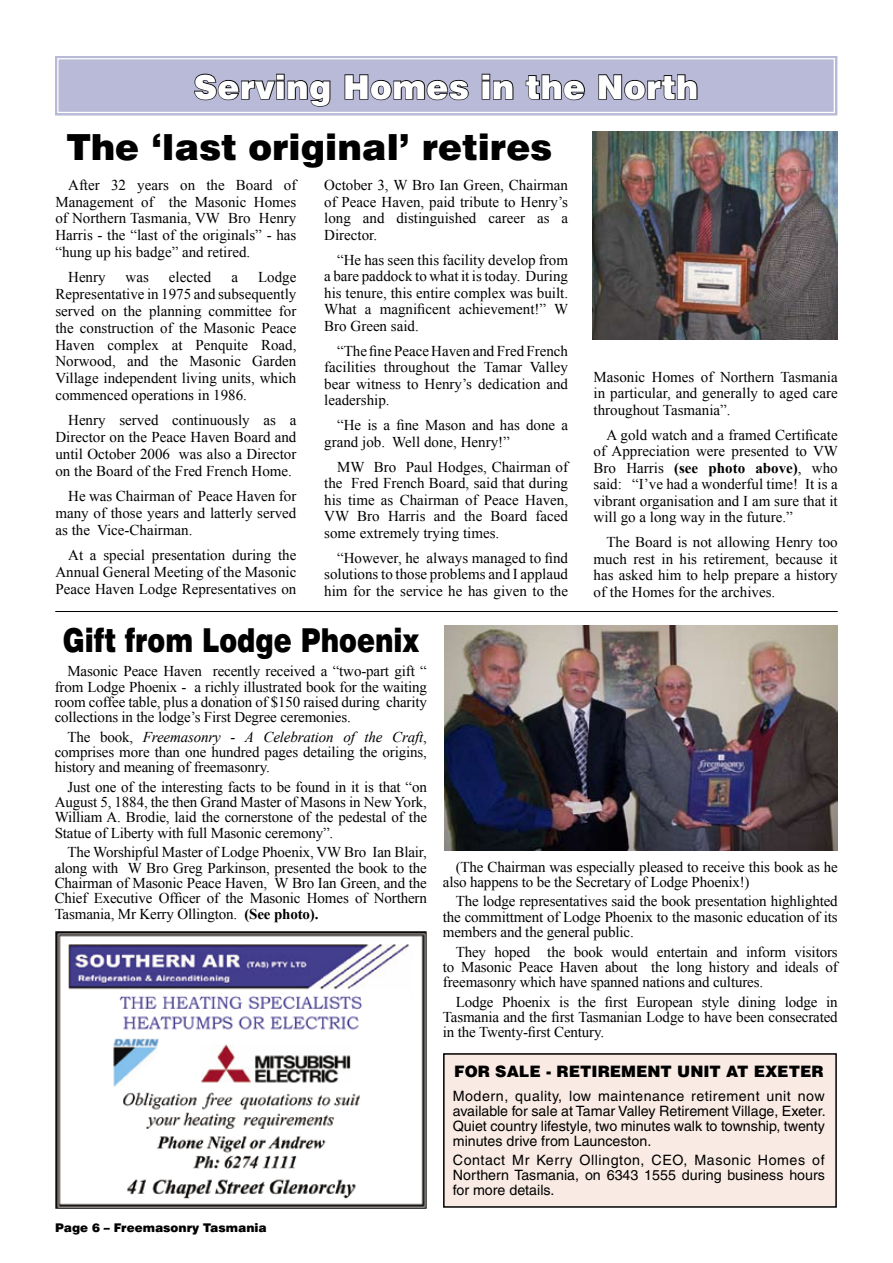
<style>
.page{position:relative;width:893px;height:1263px;background:#fff}
.page>*{position:absolute;margin:0;border:0;box-sizing:border-box;transform-origin:0 0}
.t1{font:900 36px "Swiss 721 BT";color:#000}
.t2{font:900 33px "Swiss 721 BT";letter-spacing:.01em;color:#fff}
.t3{font:900 33px "Swiss 721 BT";color:#000;scale:.82 1}
.t4{font:900 15.75px "Helvetica";color:#000}
.t5{font:15px/16.5px "Times New Roman";color:#000;text-align:justify}
.t6{font:14.25px/15px "Helvetica";color:#000;text-align:justify}
.t7{font:900 12px "Swiss 721 BT";color:#000}
.s1{font-weight:700}
.s2{font-style:italic}
</style>
<div class="page">
<div style="left:444px;top:1054px;width:392px;height:153px;background:#f9ebe3"></div>
<div style="left:443px;top:1053px;width:394px;height:155px;border:2px solid #000"></div>
<img style="left:444px;top:626px;width:393px;height:224px">
<img style="left:55px;top:931px;width:372px;height:278px">
<svg style="left:55px;top:56px;width:783px;height:60px;background:#abacc7"></svg>
<div style="left:57px;top:58px;width:778px;height:55px;border:1px solid #fff"></div>
<img style="left:593px;top:132px;width:245px;height:208px">
<hr style="left:55px;top:611px;width:783px;height:1px;background:#000">
<h2 class="t2" style="left:194px;top:67px;width:506px">Serving Homes in the North</h2>
<h1 class="t1" style="left:67px;top:125px;width:487px">The ‘last original’ retires</h1>
<p class="t5" style="left:55px;top:176px;width:242px;text-indent:13px">After 32 years on the Board of Management of the Masonic Homes of Northern Tasmania, VW Bro Henry Harris - the “last of the originals” - has “hung up his badge” and retired.</p>
<p class="t5" style="left:68px;top:269px;width:39px">Henry</p>
<p class="t5" style="left:126px;top:269px;width:25px">was</p>
<p class="t5" style="left:169px;top:269px;width:44px">elected</p>
<p class="t5" style="left:231px;top:269px;width:8px">a</p>
<p class="t5" style="left:55px;top:269px;width:242px;text-indent:203px">Lodge Representative in 1975 and subsequently served on the planning committee for the construction of the Masonic Peace Haven complex at Penquite Road, Norwood, and the Masonic Garden Village independent living units, which commenced operations in 1986.</p>
<p class="t5" style="left:55px;top:412px;width:242px;text-indent:13px">Henry served continuously as a Director on the Peace Haven Board and until October 2006 was also a Director on the Board of the Fred French Home.</p>
<p class="t5" style="left:55px;top:487px;width:242px;text-indent:13px">He was Chairman of Peace Haven for many of those years and latterly served as the Vice-Chairman.</p>
<p class="t5" style="left:55px;top:546px;width:242px;text-indent:13px">At a special presentation during the Annual General Meeting of the Masonic Peace Haven Lodge Representatives on</p>
<p class="t5" style="left:324px;top:177px;width:245px">October 3, W Bro Ian Green, Chairman of Peace Haven, paid tribute to Henry’s long and distinguished career as a Director.</p>
<p class="t5" style="left:324px;top:251px;width:246px;text-indent:13px">“He has seen this facility develop from a bare paddock to what it is today. During his tenure, this entire complex was built.<br>What a magnificent achievement!” W Bro Green said.</p>
<p class="t5" style="left:324px;top:342px;width:245px;text-indent:13px">“The fine Peace Haven and Fred French facilities throughout the Tamar Valley bear witness to Henry’s dedication and leadership.</p>
<p class="t5" style="left:324px;top:417px;width:245px;text-indent:13px">“He is a fine Mason and has done a grand job. Well done, Henry!”</p>
<p class="t5" style="left:324px;top:458px;width:245px;text-indent:13px">MW Bro Paul Hodges, Chairman of the Fred French Board, said that during his time as Chairman of Peace Haven, VW Bro Harris and the Board faced some extremely trying times.</p>
<p class="t5" style="left:324px;top:549px;width:245px;text-indent:13px">“However, he always managed to find solutions to those problems and I applaud him for the service he has given to the</p>
<p class="t5" style="left:594px;top:368px;width:246px">Masonic Homes of Northern Tasmania in particular, and generally to aged care throughout Tasmania”.</p>
<p class="t5" style="left:594px;top:426px;width:246px;text-indent:13px">A gold watch and a framed Certificate of Appreciation were presented to VW Bro Harris <span class="s1">(see photo above)</span>, who said: “I’ve had a wonderful time! It is a vibrant organisation and I am sure that it will go a long way in the future.”</p>
<p class="t5" style="left:594px;top:534px;width:246px;text-indent:13px">The Board is not allowing Henry too much rest in his retirement, because it has asked him to help prepare a history of the Homes for the archives.</p>
<h2 class="t3" style="left:63px;top:620px;width:436px">Gift from Lodge Phoenix</h2>
<p class="t5" style="left:55px;top:663px;width:374px;line-height:15.3px;text-indent:13px">Masonic Peace Haven recently received a “two-part gift “ from Lodge Phoenix - a richly illustrated book for the waiting room coffee table, plus a donation of $150 raised during charity collections in the lodge’s First Degree ceremonies.</p>
<p class="t5" style="left:55px;top:729px;width:374px;line-height:15.3px;text-indent:13px">The book, <span class="s2">Freemasonry - A Celebration of the Craft</span>, comprises more than one hundred pages detailing the origins, history and meaning of freemasonry.</p>
<p class="t5" style="left:55px;top:779px;width:374px;line-height:15.3px;text-indent:13px">Just one of the interesting facts to be found in it is that “on August 5, 1884, the then Grand Master of Masons in New York, William A. Brodie, laid the cornerstone of the pedestal of the Statue of Liberty with full Masonic ceremony”.</p>
<p class="t5" style="left:55px;top:844px;width:374px;line-height:15.3px;text-indent:13px">The Worshipful Master of Lodge Phoenix, VW Bro Ian Blair, along with W Bro Greg Parkinson, presented the book to the Chairman of Masonic Peace Haven, W Bro Ian Green, and the Chief Executive Officer of the Masonic Homes of Northern Tasmania, Mr Kerry Ollington. <span class="s1">(See photo).</span></p>
<p class="t7" style="left:55px;top:1220px;width:213px">Page 6 – Freemasonry Tasmania</p>
<p class="t5" style="left:443px;top:859px;width:396px;line-height:15.3px;text-indent:13px">(The Chairman was especially pleased to receive this book as he also happens to be the Secretary of Lodge Phoenix!)</p>
<p class="t5" style="left:443px;top:893px;width:396px;line-height:15.3px;text-indent:13px">The lodge representatives said the book presentation highlighted the committment of Lodge Phoenix to the masonic education of its members and the general public.</p>
<p class="t5" style="left:443px;top:944px;width:396px;line-height:15.3px;text-indent:13px">They hoped the book would entertain and inform visitors to Masonic Peace Haven about the long history and ideals of freemasonry which have spanned nations and cultures.</p>
<p class="t5" style="left:443px;top:994px;width:396px;line-height:15.3px;text-indent:13px">Lodge Phoenix is the first European style dining lodge in Tasmania and the first Tasmanian Lodge to have been consecrated in the Twenty-first Century.</p>
<p class="t4" style="left:454px;top:1061px;width:371px">FOR SALE - RETIREMENT UNIT AT EXETER</p>
<p class="t6" style="left:453px;top:1088px;width:374px">Modern, quality, low maintenance retirement unit now available for sale at Tamar Valley Retirement Village, Exeter.<br>Quiet country lifestyle, two minutes walk to township, twenty minutes drive from Launceston.</p>
<p class="t6" style="left:453px;top:1152px;width:374px">Contact Mr Kerry Ollington, CEO, Masonic Homes of Northern Tasmania, on 6343 1555 during business hours for more details.</p>
</div>
